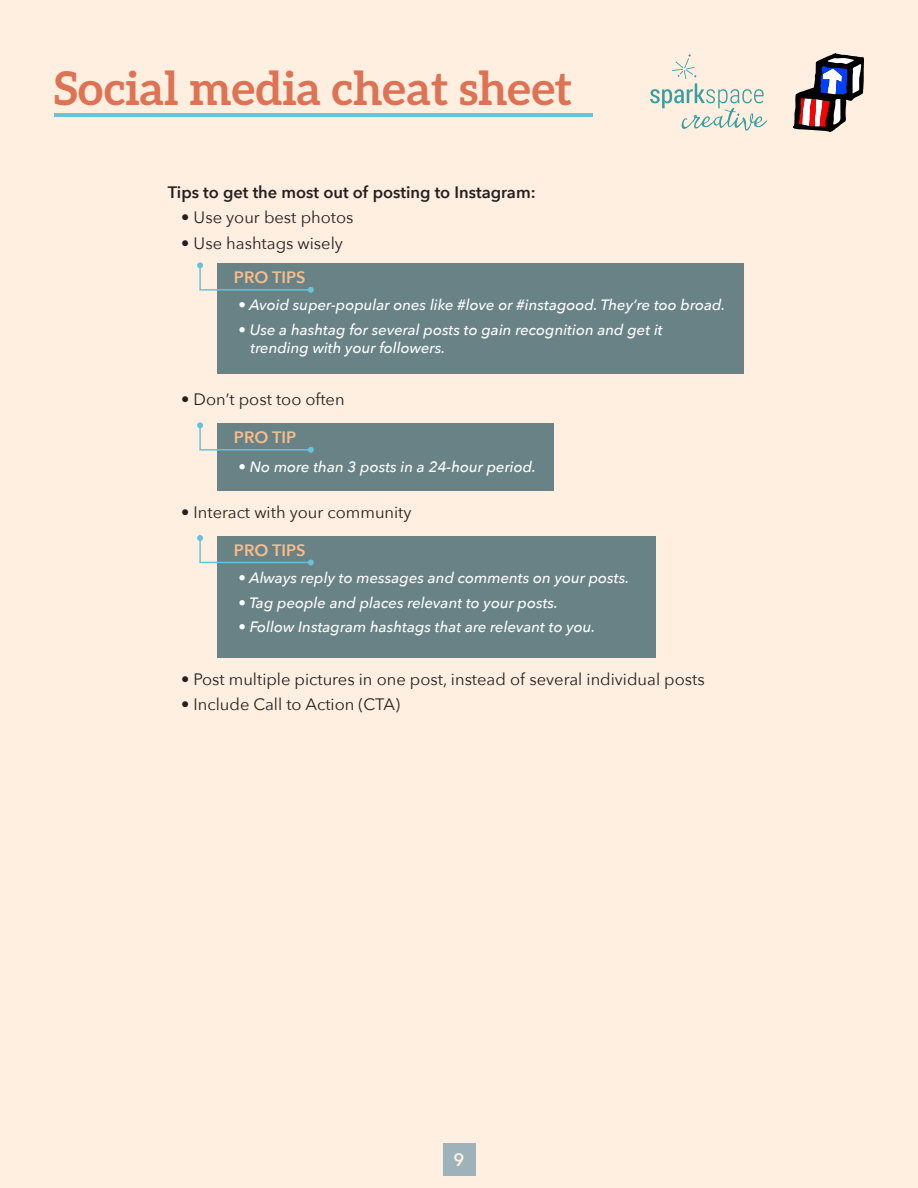
<style>
.page{position:relative;width:918px;height:1188px;background:#ffefe1}
.page>*{position:absolute;margin:0;border:0;box-sizing:border-box;transform-origin:0 0}
.t1{font:700 46.5px "Aleo";color:#dd7354}
.t2{font:600 17.85px "Avenir Next";color:#ffefe1}
.t3{font:16.5px "Avenir Next";color:#231f20}
.t4{font:600 16.5px "Avenir Next";color:#231f20}
.t5{font:600 16.5px "Avenir Next";color:#f6be8e}
.t6{font:italic 500 15px/18px "Avenir Next";color:#fff}
</style>
<div class="page">
<div style="left:443px;top:1144px;width:32px;height:32px;background:#9db3b9"></div>
<svg style="left:650px;top:54px;width:117px;height:77px"></svg>
<svg style="left:794px;top:53px;width:70px;height:79px"></svg>
<hr style="left:55px;top:113px;width:538px;height:4px;background:#67c2dc">
<div style="left:217px;top:264px;width:527px;height:110px;background:#688286"></div>
<svg style="left:197px;top:262px;width:117px;height:31px"></svg>
<div style="left:217px;top:424px;width:337px;height:67px;background:#688286"></div>
<svg style="left:197px;top:422px;width:117px;height:31px"></svg>
<div style="left:217px;top:536px;width:439px;height:121px;background:#688286"></div>
<svg style="left:197px;top:535px;width:117px;height:30px"></svg>
<h1 class="t1" style="left:54px;top:61px;width:520px">Social media cheat sheet</h1>
<p class="t4" style="left:168px;top:178px;width:369px">Tips to get the most out of posting to Instagram:</p>
<p class="t3" style="left:181px;top:204px;width:174px">• Use your best photos</p>
<p class="t3" style="left:181px;top:229px;width:163px">• Use hashtags wisely</p>
<p class="t5" style="left:234px;top:263px;width:73px">PRO TIPS</p>
<p class="t6" style="left:238px;top:296px;width:488px">• Avoid super-popular ones like #love or #instagood. They’re too broad.</p>
<p class="t6" style="left:250px;top:320px;width:414px;text-indent:-12px">• Use a hashtag for several posts to gain recognition and get it trending with your followers.</p>
<p class="t3" style="left:181px;top:385px;width:165px">• Don’t post too often</p>
<p class="t5" style="left:234px;top:423px;width:64px">PRO TIP</p>
<p class="t6" style="left:238px;top:457px;width:299px">• No more than 3 posts in a 24-hour period.</p>
<p class="t3" style="left:181px;top:499px;width:232px">• Interact with your community</p>
<p class="t5" style="left:234px;top:536px;width:73px">PRO TIPS</p>
<p class="t6" style="left:238px;top:568px;width:392px">• Always reply to messages and comments on your posts.</p>
<p class="t6" style="left:238px;top:593px;width:321px">• Tag people and places relevant to your posts.</p>
<p class="t6" style="left:238px;top:618px;width:359px">• Follow Instagram hashtags that are relevant to you.</p>
<p class="t3" style="left:181px;top:665px;width:525px">• Post multiple pictures in one post, instead of several individual posts</p>
<p class="t3" style="left:181px;top:691px;width:220px">• Include Call to Action (CTA)</p>
<p class="t2" style="left:454px;top:1144px;width:12px">9</p>
</div>
